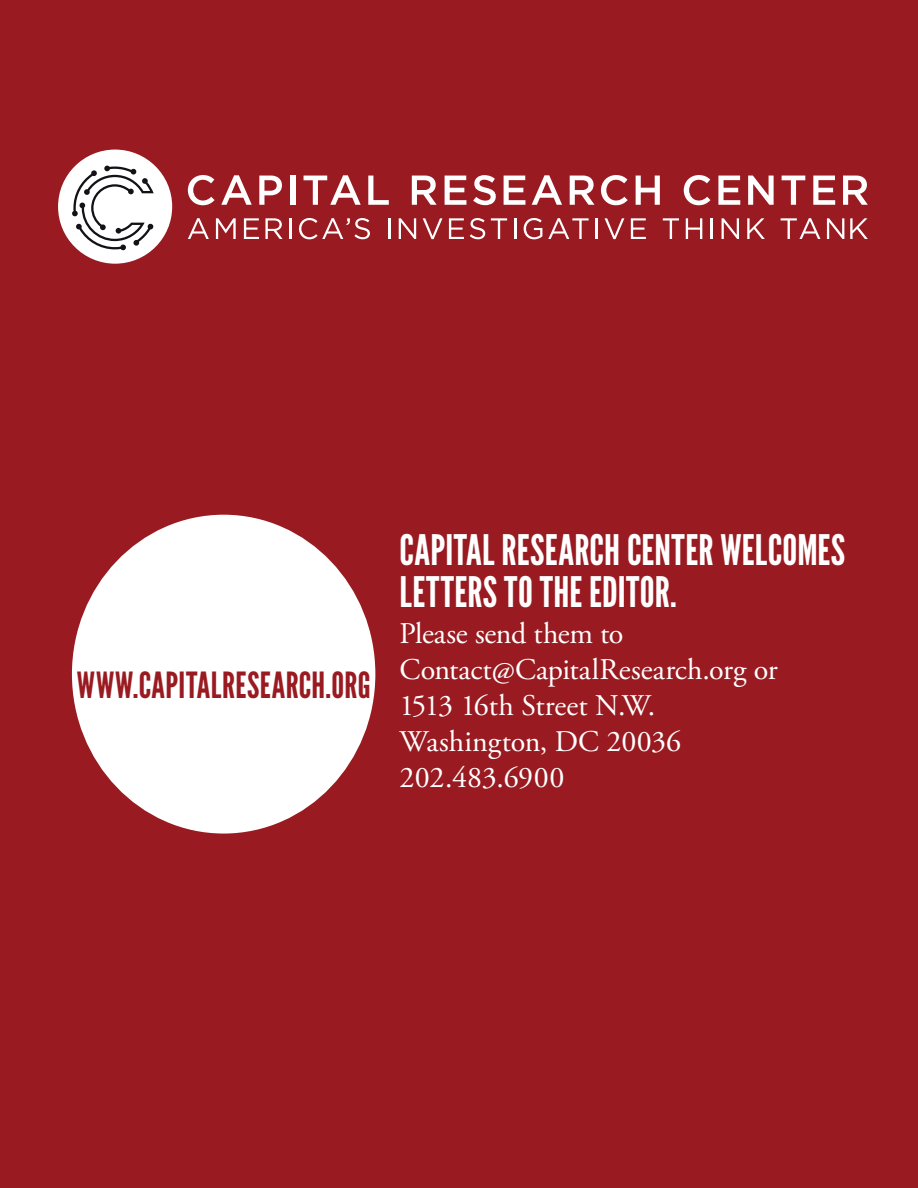
<style>
.page{position:relative;width:918px;height:1188px;background:#991b21}
.page>*{position:absolute;margin:0;border:0;box-sizing:border-box;transform-origin:0 0}
.t1{font:42px/42px "League Gothic";letter-spacing:.005em;color:#fff}
.t2{font:36px "League Gothic";letter-spacing:.015em;color:#991b21}
.t3{font:30px/36px "Adobe Garamond Pro";letter-spacing:-.005em;color:#fff}
</style>
<div class="page">
<div style="left:72px;top:515px;width:303px;height:319px;background:#fff;border-radius:50%"></div>
<svg style="left:188px;top:175px;width:27px;height:30px"></svg>
<svg style="left:221px;top:175px;width:31px;height:30px"></svg>
<svg style="left:259px;top:176px;width:23px;height:29px"></svg>
<div style="left:290px;top:176px;width:5px;height:29px;background:#fff"></div>
<svg style="left:304px;top:175px;width:57px;height:30px"></svg>
<svg style="left:368px;top:176px;width:21px;height:29px"></svg>
<svg style="left:412px;top:176px;width:25px;height:29px"></svg>
<svg style="left:445px;top:176px;width:21px;height:29px"></svg>
<svg style="left:473px;top:175px;width:23px;height:30px"></svg>
<svg style="left:504px;top:176px;width:21px;height:29px"></svg>
<svg style="left:532px;top:175px;width:30px;height:30px"></svg>
<svg style="left:570px;top:176px;width:24px;height:29px"></svg>
<svg style="left:601px;top:175px;width:27px;height:30px"></svg>
<svg style="left:636px;top:176px;width:24px;height:29px"></svg>
<svg style="left:684px;top:175px;width:26px;height:30px"></svg>
<svg style="left:718px;top:176px;width:22px;height:29px"></svg>
<svg style="left:748px;top:176px;width:26px;height:29px"></svg>
<svg style="left:782px;top:176px;width:23px;height:29px"></svg>
<svg style="left:813px;top:176px;width:22px;height:29px"></svg>
<svg style="left:843px;top:176px;width:25px;height:29px"></svg>
<svg style="left:188px;top:218px;width:21px;height:21px"></svg>
<svg style="left:216px;top:218px;width:20px;height:21px"></svg>
<svg style="left:244px;top:218px;width:15px;height:21px"></svg>
<svg style="left:265px;top:218px;width:18px;height:21px"></svg>
<hr style="left:289px;top:218px;width:3px;height:21px;background:#fff">
<svg style="left:299px;top:218px;width:71px;height:21px"></svg>
<hr style="left:389px;top:218px;width:2px;height:21px;background:#fff">
<svg style="left:399px;top:218px;width:17px;height:21px"></svg>
<svg style="left:423px;top:218px;width:19px;height:21px"></svg>
<svg style="left:449px;top:218px;width:15px;height:21px"></svg>
<svg style="left:470px;top:218px;width:15px;height:21px"></svg>
<svg style="left:491px;top:218px;width:16px;height:21px"></svg>
<hr style="left:514px;top:218px;width:2px;height:21px;background:#fff">
<svg style="left:524px;top:218px;width:18px;height:21px"></svg>
<svg style="left:548px;top:218px;width:41px;height:21px"></svg>
<hr style="left:596px;top:218px;width:2px;height:21px;background:#fff">
<svg style="left:605px;top:218px;width:19px;height:21px"></svg>
<svg style="left:631px;top:218px;width:15px;height:21px"></svg>
<svg style="left:663px;top:218px;width:16px;height:21px"></svg>
<svg style="left:686px;top:218px;width:16px;height:21px"></svg>
<hr style="left:711px;top:218px;width:2px;height:21px;background:#fff">
<svg style="left:722px;top:218px;width:17px;height:21px"></svg>
<svg style="left:747px;top:218px;width:18px;height:21px"></svg>
<svg style="left:781px;top:218px;width:39px;height:21px"></svg>
<svg style="left:827px;top:218px;width:17px;height:21px"></svg>
<svg style="left:850px;top:218px;width:18px;height:21px"></svg>
<div style="left:58px;top:150px;width:114px;height:114px;background:#fff;border-radius:50%"></div>
<svg style="left:72px;top:166px;width:82px;height:84px"></svg>
<p class="t2" style="left:77px;top:665px;width:295px">WWW.CAPITALRESEARCH.ORG</p>
<p class="t1" style="left:400px;top:530px;width:447px">CAPITAL RESEARCH CENTER WELCOMES<br>LETTERS TO THE EDITOR.</p>
<p class="t3" style="left:400px;top:617px;width:380px">Please send them to<br>Contact@CapitalResearch.org or<br>1513 16th Street N.W.<br>Washington, DC 20036<br>202.483.6900</p>
</div>
